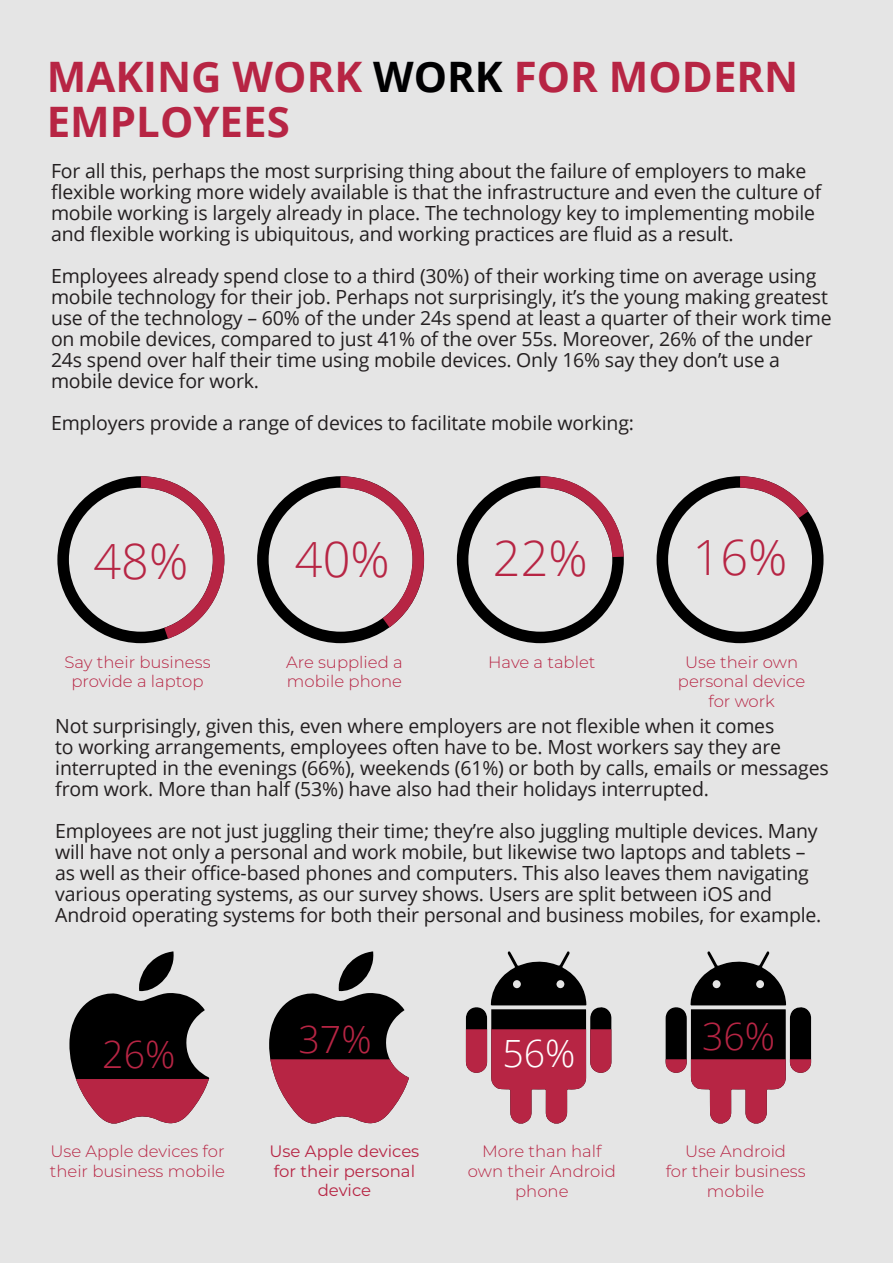
<style>
.page{position:relative;width:893px;height:1263px;background:#e5e5e5}
.page>*{position:absolute;margin:0;border:0;box-sizing:border-box;transform-origin:0 0}
.t1{font:300 48.6px "Open Sans";color:#b72544}
.t2{font:700 42px/45.6px "Open Sans";color:#b72544}
.t3{font:300 37.5px "Open Sans";color:#b72544}
.t4{font:300 37.5px "Open Sans";color:#fff}
.t5{font:19.5px/21px "Open Sans";letter-spacing:-.01em;color:#231f20}
.t6{font:300 16.5px/19.8px "Montserrat";color:#b72544;text-align:center}
.t7{font:16.5px/19.8px "Montserrat";color:#b72544;text-align:center}
.s1{color:#000001}
</style>
<div class="page">
<svg style="left:57px;top:476px;width:167px;height:167px"></svg>
<svg style="left:257px;top:476px;width:167px;height:167px"></svg>
<svg style="left:457px;top:476px;width:167px;height:167px"></svg>
<svg style="left:657px;top:476px;width:166px;height:167px"></svg>
<svg style="left:69px;top:951px;width:140px;height:172px"></svg>
<svg style="left:269px;top:951px;width:140px;height:172px"></svg>
<svg style="left:466px;top:951px;width:145px;height:172px"></svg>
<svg style="left:666px;top:951px;width:145px;height:172px"></svg>
<p class="t2" style="left:47px;top:53px;width:753px">MAKING WORK <span class="s1">WORK</span> FOR MODERN<br>EMPLOYEES</p>
<p class="t5" style="left:51px;top:159px;width:772px">For all this, perhaps the most surprising thing about the failure of employers to make flexible working more widely available is that the infrastructure and even the culture of mobile working is largely already in place. The technology key to implementing mobile and flexible working is ubiquitous, and working practices are fluid as a result.</p>
<p class="t5" style="left:51px;top:264px;width:782px">Employees already spend close to a third (30%) of their working time on average using mobile technology for their job. Perhaps not surprisingly, it’s the young making greatest use of the technology – 60% of the under 24s spend at least a quarter of their work time on mobile devices, compared to just 41% of the over 55s. Moreover, 26% of the under 24s spend over half their time using mobile devices. Only 16% say they don’t use a mobile device for work.</p>
<p class="t5" style="left:51px;top:411px;width:584px">Employers provide a range of devices to facilitate mobile working:</p>
<h1 class="t1" style="left:94px;top:528px;width:96px">48%</h1>
<h1 class="t1" style="left:295px;top:526px;width:96px">40%</h1>
<h1 class="t1" style="left:493px;top:525px;width:96px">22%</h1>
<h1 class="t1" style="left:693px;top:524px;width:96px">16%</h1>
<p class="t6" style="left:64px;top:651px;width:148px">Say their business provide a laptop</p>
<p class="t6" style="left:286px;top:651px;width:118px">Are supplied a</p>
<p class="t6" style="left:287px;top:671px;width:117px">mobile phone</p>
<p class="t6" style="left:488px;top:651px;width:109px">Have a tablet</p>
<p class="t6" style="left:685px;top:651px;width:114px">Use their own</p>
<p class="t6" style="left:678px;top:671px;width:129px">personal device for work</p>
<p class="t5" style="left:55px;top:714px;width:775px">Not surprisingly, given this, even where employers are not flexible when it comes<br>to working arrangements, employees often have to be. Most workers say they are interrupted in the evenings (66%), weekends (61%) or both by calls, emails or messages from work. More than half (53%) have also had their holidays interrupted.</p>
<p class="t5" style="left:55px;top:819px;width:768px">Employees are not just juggling their time; they’re also juggling multiple devices. Many will have not only a personal and work mobile, but likewise two laptops and tablets – as well as their office-based phones and computers. This also leaves them navigating various operating systems, as our survey shows. Users are split between iOS and Android operating systems for both their personal and business mobiles, for example.</p>
<h3 class="t3" style="left:102px;top:1029px;width:75px">26%</h3>
<p class="t6" style="left:50px;top:1141px;width:177px;text-align:left">Use Apple devices for their business mobile</p>
<h3 class="t3" style="left:299px;top:1014px;width:75px">37%</h3>
<p class="t7" style="left:269px;top:1140px;width:151px">Use Apple devices</p>
<p class="t7" style="left:274px;top:1160px;width:143px">for their personal device</p>
<h3 class="t4" style="left:502px;top:1027px;width:75px">56%</h3>
<p class="t6" style="left:482px;top:1141px;width:121px">More than half</p>
<p class="t6" style="left:468px;top:1161px;width:149px">own their Android</p>
<p class="t6" style="left:515px;top:1181px;width:55px">phone</p>
<h3 class="t3" style="left:702px;top:1011px;width:75px">36%</h3>
<p class="t6" style="left:685px;top:1141px;width:102px">Use Android</p>
<p class="t6" style="left:666px;top:1161px;width:141px">for their business</p>
<p class="t6" style="left:707px;top:1181px;width:59px">mobile</p>
</div>
